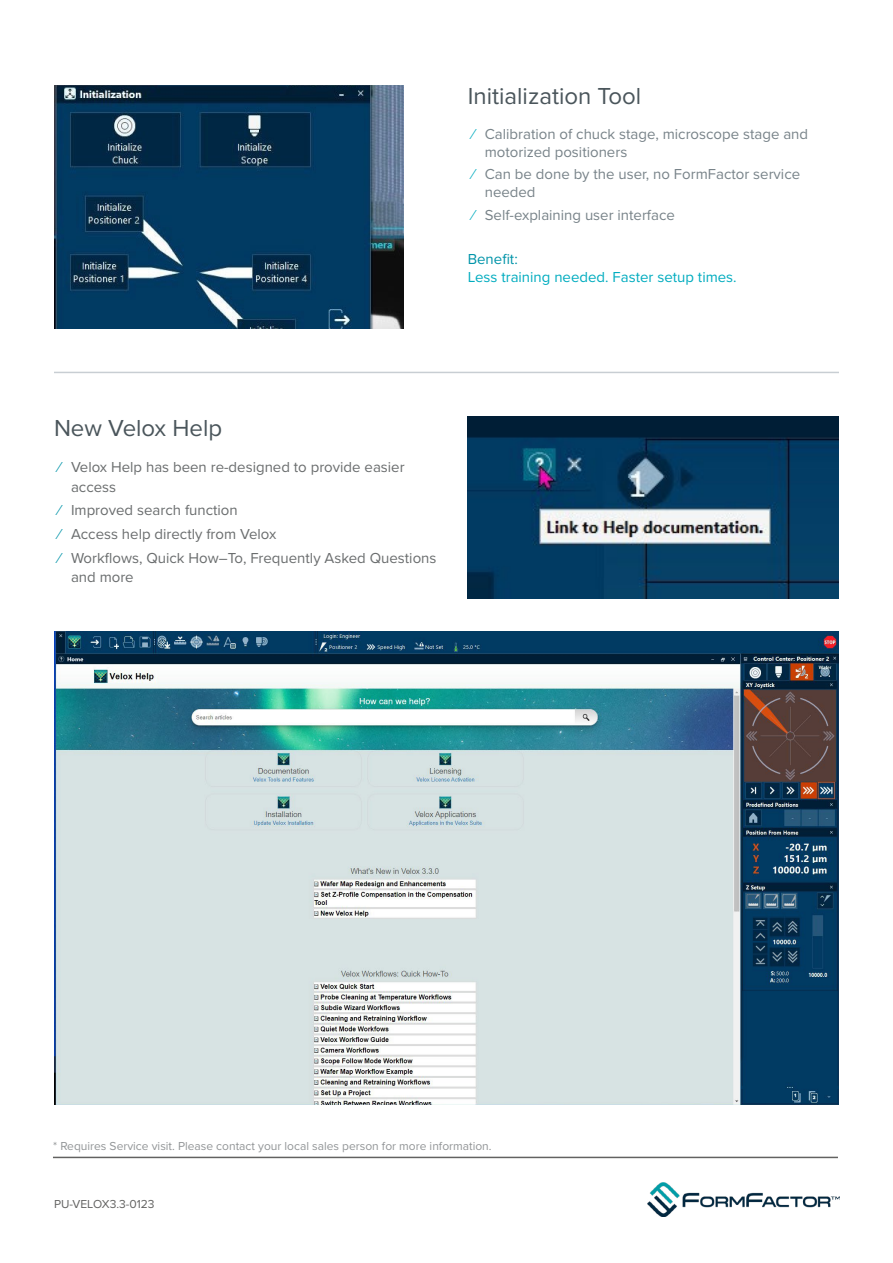
<style>
.page{position:relative;width:893px;height:1263px;background:#fff}
.page>*{position:absolute;margin:0;border:0;box-sizing:border-box;transform-origin:0 0}
.t1{font:24px "Proxima Nova";color:#4a555b}
.t2{font:15px/23.7px "Proxima Nova";color:#6a6d6e}
.t3{font:15px/18px "Proxima Nova";color:#788389}
.t4{font:15px "Proxima Nova";color:#00acbf}
.t5{font:15px "Proxima Nova";color:#0094a9}
.t6{font:12px "Proxima Nova";color:#929597}
.t7{font:12px "Proxima Nova";color:#626261}
.s1{color:#00acbf}
.s2{color:#0094a9}
</style>
<div class="page">
<hr style="left:53px;top:1157px;width:785px;height:1px;background:#626261">
<img style="left:648px;top:1182px;width:191px;height:34px">
<img style="left:54px;top:85px;width:350px;height:243px">
<hr style="left:54px;top:372px;width:785px;height:1px;background:#c8ced3">
<img style="left:54px;top:631px;width:784px;height:474px">
<img style="left:468px;top:417px;width:371px;height:182px">
<h1 class="t1" style="left:468px;top:82px;width:175px">Initialization Tool</h1>
<p class="t3" style="left:485px;top:125px;width:325px;text-indent:-13px"><span class="s1">⁄</span> Calibration of chuck stage, microscope stage and motorized positioners</p>
<p class="t3" style="left:485px;top:166px;width:317px;text-indent:-13px"><span class="s1">⁄</span> Can be done by the user, no FormFactor service needed</p>
<p class="t3" style="left:472px;top:206px;width:204px"><span class="s1">⁄</span> Self-explaining user interface</p>
<p class="t5" style="left:468px;top:250px;width:52px">Benefit:</p>
<p class="t4" style="left:468px;top:268px;width:270px">Less training needed. Faster setup times.</p>
<h1 class="t1" style="left:54px;top:413px;width:170px">New Velox Help</h1>
<p class="t2" style="left:71px;top:458px;width:335px;line-height:19.5px;text-indent:-13px"><span class="s2">⁄</span> Velox Help has been re-designed to provide easier access</p>
<p class="t2" style="left:58px;top:499px;width:380px"><span class="s2">⁄</span> Improved search function<br><span class="s2">⁄</span> Access help directly from Velox<br><span class="s2">⁄</span> Workflows, Quick How–To, Frequently Asked Questions</p>
<p class="t2" style="left:71px;top:566px;width:64px">and more</p>
<p class="t6" style="left:53px;top:1138px;width:440px">* Requires Service visit. Please contact your local sales person for more information.</p>
<p class="t7" style="left:54px;top:1196px;width:102px">PU-VELOX3.3-0123</p>
</div>
